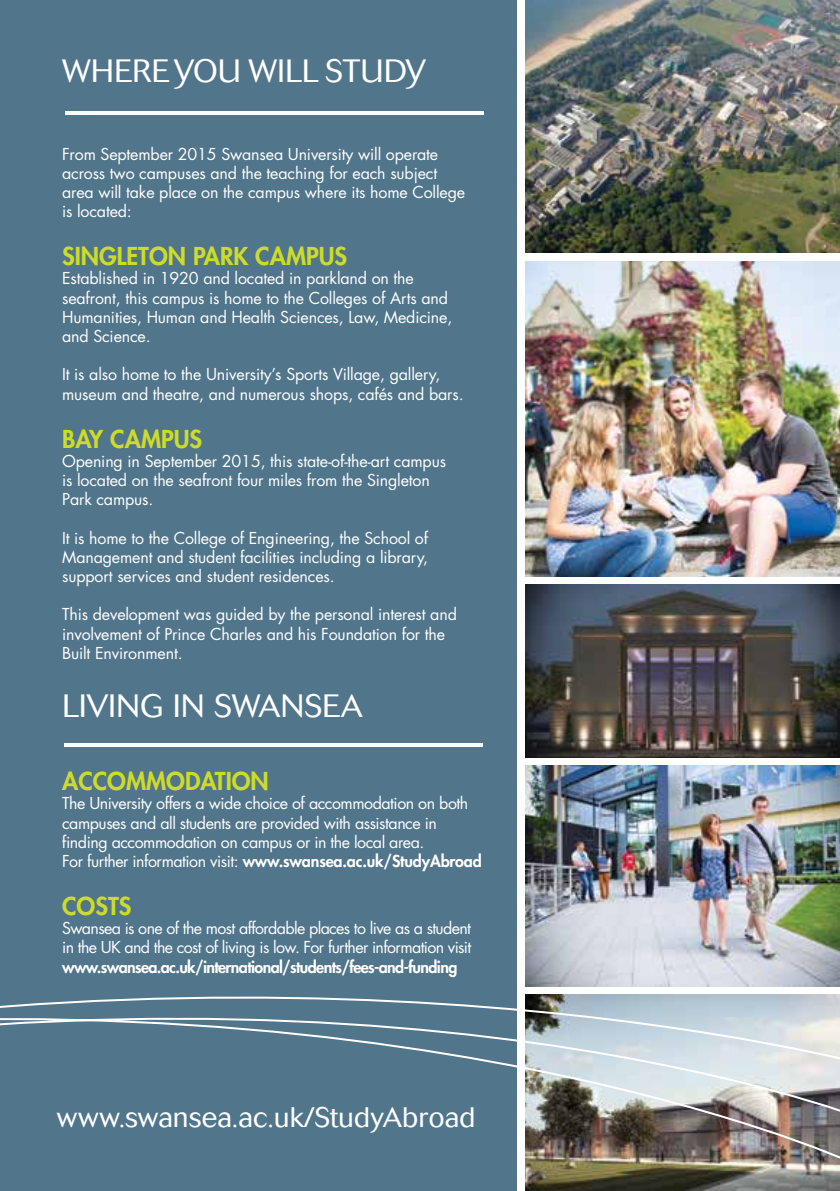
<style>
.page{position:relative;width:840px;height:1191px;background:#fff}
.page>*{position:absolute;margin:0;border:0;box-sizing:border-box;transform-origin:0 0}
.t1{font:300 32px "Cosmos BQ";color:#fff}
.t2{font:300 28px "Cosmos BQ";color:#fff}
.t3{font:800 24px "Futura";color:#cddc29}
.t4{font:16px/19.2px "Futura";letter-spacing:-.01em;color:#fff}
.t5{font:16px/19.2px "Futura";letter-spacing:-.03em;color:#fff}
.t6{font:16px/19.2px "Futura";letter-spacing:-.04em;color:#fff}
.t7{font:800 16px "Futura";letter-spacing:-.04em;color:#fff}
.s1{font-weight:800}
</style>
<div class="page">
<div style="left:0;top:0;width:839px;height:1191px;background:#51758b"></div>
<div style="left:517px;top:0;width:322px;height:1191px;background:#fff"></div>
<img style="left:525px;top:0;width:314px;height:253px">
<img style="left:525px;top:261px;width:314px;height:315px">
<hr style="left:65px;top:111px;width:418px;height:4px;background:#fff">
<hr style="left:64px;top:743px;width:418px;height:4px;background:#fff">
<img style="left:525px;top:765px;width:314px;height:138px">
<img style="left:525px;top:585px;width:314px;height:172px">
<svg style="left:0;top:903px;width:839px;height:288px"></svg>
<h1 class="t1" style="left:62px;top:52px;width:365px">WHERE YOU WILL STUDY</h1>
<p class="t4" style="left:62px;top:144px;width:404px">From September 2015 Swansea University will operate across two campuses and the teaching for each subject area will take place on the campus where its home College is located:</p>
<h3 class="t3" style="left:62px;top:241px;width:286px">SINGLETON PARK CAMPUS</h3>
<p class="t4" style="left:62px;top:269px;width:391px">Established in 1920 and located in parkland on the seafront, this campus is home to the Colleges of Arts and Humanities, Human and Health Sciences, Law, Medicine, and Science.</p>
<p class="t4" style="left:62px;top:365px;width:403px">It is also home to the University’s Sports Village, gallery, museum and theatre, and numerous shops, cafés and bars.</p>
<h3 class="t3" style="left:62px;top:423px;width:141px">BAY CAMPUS</h3>
<p class="t4" style="left:62px;top:451px;width:385px">Opening in September 2015, this state-of-the-art campus is located on the seafront four miles from the Singleton<br>Park campus.</p>
<p class="t4" style="left:62px;top:528px;width:367px;text-align:justify">It is home to the College of Engineering, the School of Management and student facilities including a library, support services and student residences.</p>
<p class="t4" style="left:62px;top:605px;width:396px">This development was guided by the personal interest and involvement of Prince Charles and his Foundation for the<br>Built Environment.</p>
<h1 class="t1" style="left:62px;top:687px;width:302px">LIVING IN SWANSEA</h1>
<h3 class="t3" style="left:62px;top:766px;width:208px">ACCOMMODATION</h3>
<p class="t5" style="left:62px;top:794px;width:421px">The University offers a wide choice of accommodation on both campuses and all students are provided with assistance in finding accommodation on campus or in the local area.<br>For further information visit: <span class="s1">www.swansea.ac.uk/StudyAbroad</span></p>
<h3 class="t3" style="left:62px;top:891px;width:71px">COSTS</h3>
<p class="t6" style="left:62px;top:919px;width:410px">Swansea is one of the most affordable places to live as a student in the UK and the cost of living is low. For further information visit</p>
<p class="t7" style="left:62px;top:956px;width:396px">www.swansea.ac.uk/international/students/fees-and-funding</p>
<h2 class="t2" style="left:57px;top:1101px;width:420px">www.swansea.ac.uk/StudyAbroad</h2>
</div>
